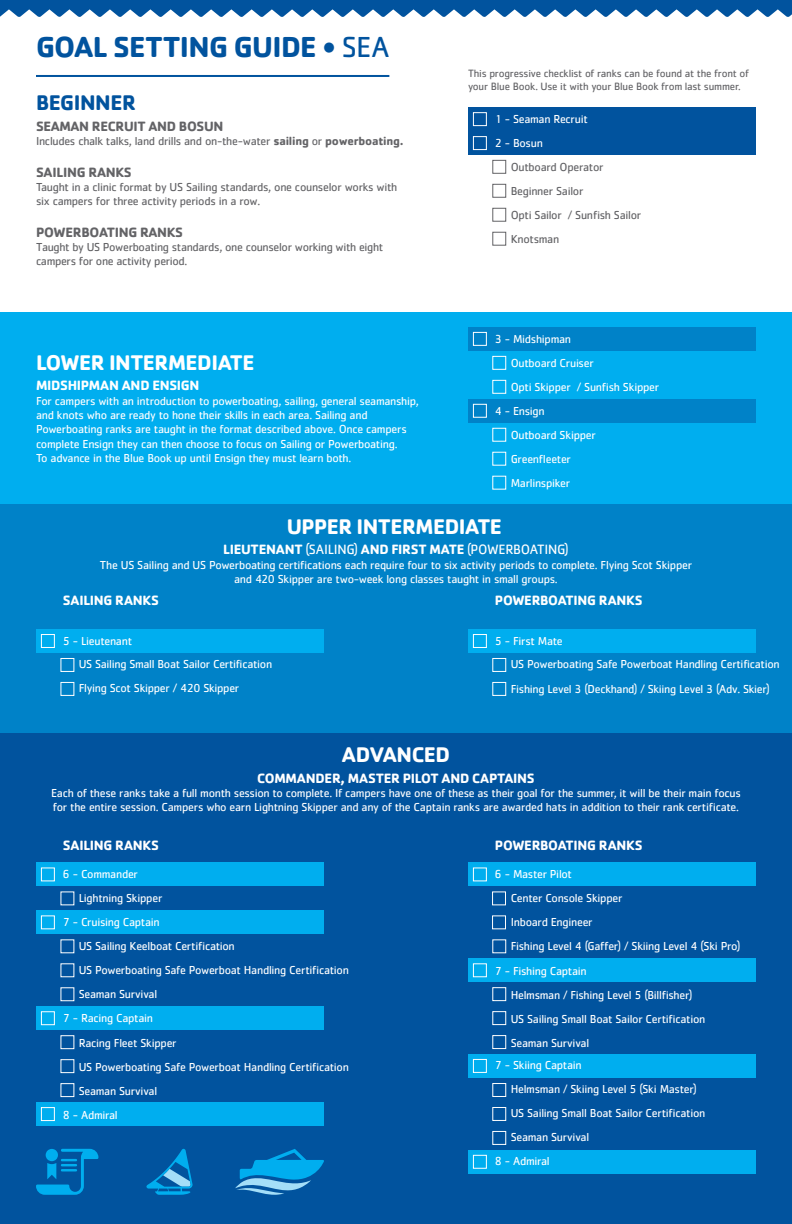
<style>
.page{position:relative;width:792px;height:1224px;background:#fff}
.page>*{position:absolute;margin:0;border:0;box-sizing:border-box;transform-origin:0 0}
.t1{font:700 30px "Cachet Std";letter-spacing:-.025em;color:#01539e}
.t2{font:700 22px "Cachet Std";letter-spacing:-.025em;color:#fff}
.t3{font:700 22px "Cachet Std";letter-spacing:-.025em;color:#01539e}
.t4{font:700 14px "Cachet Std";letter-spacing:-.02em;color:#fff}
.t5{font:700 14px "Cachet Std";letter-spacing:-.025em;color:#636366}
.t6{font:14px "Cachet Std";letter-spacing:-.02em;color:#fff}
.t7{font:12px/14.4px "Cachet Std";letter-spacing:-.025em;color:#fff}
.t8{font:12px/24px "Cachet Std";letter-spacing:-.025em;color:#636366}
.t9{font:11px/13.2px "Cachet Std";letter-spacing:-.02em;color:#636366}
.s1{font-weight:400}
.s2{font-weight:700}
</style>
<div class="page">
<div style="left:0;top:732px;width:792px;height:492px;background:#01539e"></div>
<div style="left:0;top:504px;width:792px;height:228px;background:#0082c8"></div>
<svg style="left:0;top:0;width:792px;height:17px"></svg>
<div style="left:36px;top:629px;width:288px;height:24px;background:#00aeef"></div>
<div style="left:41px;top:634px;width:14px;height:14px;border:1px solid #fff"></div>
<div style="left:60px;top:682px;width:14px;height:14px;border:1px solid #fff"></div>
<div style="left:468px;top:629px;width:288px;height:24px;background:#00aeef"></div>
<div style="left:473px;top:634px;width:14px;height:14px;border:1px solid #fff"></div>
<div style="left:492px;top:658px;width:14px;height:14px;border:1px solid #fff"></div>
<div style="left:492px;top:682px;width:14px;height:14px;border:1px solid #fff"></div>
<div style="left:60px;top:658px;width:14px;height:14px;border:1px solid #fff"></div>
<div style="left:36px;top:862px;width:288px;height:24px;background:#00aeef"></div>
<div style="left:36px;top:910px;width:288px;height:24px;background:#00aeef"></div>
<div style="left:36px;top:1006px;width:288px;height:24px;background:#00aeef"></div>
<div style="left:36px;top:1102px;width:288px;height:24px;background:#00aeef"></div>
<div style="left:41px;top:867px;width:14px;height:14px;border:1px solid #fff"></div>
<div style="left:41px;top:915px;width:14px;height:14px;border:1px solid #fff"></div>
<div style="left:41px;top:1011px;width:14px;height:14px;border:1px solid #fff"></div>
<div style="left:41px;top:1107px;width:14px;height:14px;border:1px solid #fff"></div>
<div style="left:60px;top:1083px;width:14px;height:14px;border:1px solid #fff"></div>
<div style="left:60px;top:1035px;width:14px;height:14px;border:1px solid #fff"></div>
<div style="left:60px;top:1059px;width:14px;height:14px;border:1px solid #fff"></div>
<div style="left:468px;top:862px;width:288px;height:24px;background:#00aeef"></div>
<div style="left:468px;top:958px;width:288px;height:24px;background:#00aeef"></div>
<div style="left:468px;top:1054px;width:288px;height:24px;background:#00aeef"></div>
<div style="left:468px;top:1150px;width:288px;height:24px;background:#00aeef"></div>
<div style="left:473px;top:1155px;width:14px;height:14px;border:1px solid #fff"></div>
<div style="left:0;top:312px;width:792px;height:192px;background:#00aeef"></div>
<div style="left:468px;top:107px;width:288px;height:48px;background:#01539e"></div>
<div style="left:473px;top:112px;width:14px;height:14px;border:1px solid #fff"></div>
<div style="left:473px;top:136px;width:14px;height:14px;border:1px solid #fff"></div>
<div style="left:492px;top:160px;width:14px;height:14px;border:1px solid #636366"></div>
<div style="left:492px;top:184px;width:14px;height:14px;border:1px solid #636366"></div>
<div style="left:492px;top:208px;width:14px;height:14px;border:1px solid #636366"></div>
<div style="left:492px;top:232px;width:14px;height:14px;border:1px solid #636366"></div>
<div style="left:468px;top:327px;width:288px;height:24px;background:#0082c8"></div>
<div style="left:468px;top:399px;width:288px;height:24px;background:#0082c8"></div>
<div style="left:473px;top:332px;width:14px;height:14px;border:1px solid #fff"></div>
<div style="left:473px;top:404px;width:14px;height:14px;border:1px solid #fff"></div>
<div style="left:492px;top:356px;width:14px;height:14px;border:1px solid #fff"></div>
<div style="left:492px;top:380px;width:14px;height:14px;border:1px solid #fff"></div>
<hr style="left:36px;top:75px;width:353px;height:2px;background:#01539e">
<div style="left:473px;top:867px;width:14px;height:14px;border:1px solid #fff"></div>
<div style="left:473px;top:963px;width:14px;height:14px;border:1px solid #fff"></div>
<div style="left:492px;top:987px;width:14px;height:14px;border:1px solid #fff"></div>
<div style="left:492px;top:1011px;width:14px;height:14px;border:1px solid #fff"></div>
<div style="left:492px;top:1035px;width:14px;height:14px;border:1px solid #fff"></div>
<div style="left:492px;top:1083px;width:14px;height:14px;border:1px solid #fff"></div>
<div style="left:473px;top:1059px;width:14px;height:14px;border:1px solid #fff"></div>
<div style="left:492px;top:1107px;width:14px;height:14px;border:1px solid #fff"></div>
<div style="left:492px;top:1131px;width:14px;height:14px;border:1px solid #fff"></div>
<div style="left:492px;top:891px;width:14px;height:14px;border:1px solid #fff"></div>
<div style="left:492px;top:915px;width:14px;height:14px;border:1px solid #fff"></div>
<svg style="left:146px;top:1149px;width:47px;height:46px"></svg>
<svg style="left:235px;top:1149px;width:89px;height:46px"></svg>
<svg style="left:36px;top:1149px;width:62px;height:46px"></svg>
<h1 class="t1" style="left:36px;top:27px;width:355px">GOAL SETTING GUIDE • <span class="s1">SEA</span></h1>
<h2 class="t3" style="left:36px;top:89px;width:102px">BEGINNER</h2>
<p class="t5" style="left:36px;top:117px;width:189px">SEAMAN RECRUIT AND BOSUN</p>
<p class="t8" style="left:36px;top:129px;width:369px">Includes chalk talks, land drills and on-the-water <span class="s2">sailing</span> or <span class="s2">powerboating.</span></p>
<p class="t5" style="left:36px;top:163px;width:97px">SAILING RANKS</p>
<p class="t8" style="left:36px;top:180px;width:363px;line-height:14.4px">Taught in a clinic format by US Sailing standards, one counselor works with six campers for three activity periods in a row.</p>
<p class="t5" style="left:36px;top:223px;width:148px">POWERBOATING RANKS</p>
<p class="t8" style="left:36px;top:239px;width:349px;line-height:14.4px">Taught by US Powerboating standards, one counselor working with eight campers for one activity period.</p>
<h2 class="t2" style="left:36px;top:348px;width:220px">LOWER INTERMEDIATE</h2>
<p class="t4" style="left:36px;top:376px;width:165px">MIDSHIPMAN AND ENSIGN</p>
<p class="t7" style="left:36px;top:393px;width:384px">For campers with an introduction to powerboating, sailing, general seamanship, and knots who are ready to hone their skills in each area. Sailing and Powerboating ranks are taught in the format described above. Once campers complete Ensign they can then choose to focus on Sailing or Powerboating.<br>To advance in the Blue Book up until Ensign they must learn both.</p>
<p class="t9" style="left:468px;top:66px;width:282px">This progressive checklist of ranks can be found at the front of your Blue Book. Use it with your Blue Book from last summer.</p>
<p class="t7" style="left:495px;top:107px;width:94px;line-height:24px">1 - Seaman Recruit<br>2 - Bosun</p>
<p class="t8" style="left:511px;top:155px;width:132px">Outboard Operator<br>Beginner Sailor<br>Opti Sailor / Sunfish Sailor<br>Knotsman</p>
<p class="t7" style="left:495px;top:331px;width:78px">3 - Midshipman</p>
<p class="t7" style="left:511px;top:355px;width:85px">Outboard Cruiser</p>
<p class="t7" style="left:511px;top:379px;width:150px">Opti Skipper / Sunfish Skipper</p>
<p class="t7" style="left:495px;top:403px;width:51px">4 - Ensign</p>
<p class="t7" style="left:511px;top:427px;width:87px">Outboard Skipper</p>
<p class="t7" style="left:511px;top:451px;width:62px">Greenfleeter</p>
<p class="t7" style="left:511px;top:475px;width:61px">Marlinspiker</p>
<h2 class="t2" style="left:287px;top:512px;width:217px">UPPER INTERMEDIATE</h2>
<p class="t6" style="left:223px;top:542px;width:347px"><span class="s2">LIEUTENANT</span> (SAILING) <span class="s2">AND FIRST MATE</span> (POWERBOATING)</p>
<p class="t7" style="left:100px;top:557px;width:594px;text-align:center">The US Sailing and US Powerboating certifications each require four to six activity periods to complete. Flying Scot Skipper and 420 Skipper are two-week long classes taught in small groups.</p>
<p class="t4" style="left:63px;top:591px;width:98px">SAILING RANKS</p>
<p class="t7" style="left:79px;top:629px;width:195px;line-height:23.2px;text-indent:-16px">5 - Lieutenant<br>US Sailing Small Boat Sailor Certification</p>
<p class="t7" style="left:79px;top:681px;width:162px">Flying Scot Skipper / 420 Skipper</p>
<p class="t4" style="left:495px;top:591px;width:149px">POWERBOATING RANKS</p>
<p class="t7" style="left:511px;top:629px;width:271px;line-height:23.2px;text-indent:-16px">5 - First Mate<br>US Powerboating Safe Powerboat Handling Certification</p>
<p class="t7" style="left:511px;top:682px;width:261px">Fishing Level 3 (Deckhand) / Skiing Level 3 (Adv. Skier)</p>
<h2 class="t2" style="left:342px;top:741px;width:110px">ADVANCED</h2>
<p class="t4" style="left:257px;top:769px;width:279px">COMMANDER, MASTER PILOT AND CAPTAINS</p>
<p class="t7" style="left:51px;top:786px;width:691px">Each of these ranks take a full month session to complete. If campers have one of these as their goal for the summer, it will be their main focus for the entire session. Campers who earn Lightning Skipper and any of the Captain ranks are awarded hats in addition to their rank certificate.</p>
<p class="t4" style="left:63px;top:837px;width:98px">SAILING RANKS</p>
<p class="t7" style="left:63px;top:867px;width:77px">6 - Commander</p>
<p class="t7" style="left:79px;top:891px;width:85px">Lightning Skipper</p>
<p class="t7" style="left:63px;top:915px;width:98px">7 - Cruising Captain</p>
<p class="t7" style="left:79px;top:939px;width:158px">US Sailing Keelboat Certification</p>
<p class="t7" style="left:79px;top:963px;width:272px">US Powerboating Safe Powerboat Handling Certification</p>
<p class="t7" style="left:79px;top:987px;width:80px">Seaman Survival</p>
<p class="t7" style="left:63px;top:1011px;width:92px">7 - Racing Captain</p>
<p class="t7" style="left:79px;top:1036px;width:99px">Racing Fleet Skipper</p>
<p class="t7" style="left:79px;top:1060px;width:272px">US Powerboating Safe Powerboat Handling Certification</p>
<p class="t7" style="left:79px;top:1084px;width:80px">Seaman Survival</p>
<p class="t7" style="left:63px;top:1108px;width:56px">8 - Admiral</p>
<p class="t4" style="left:495px;top:837px;width:149px">POWERBOATING RANKS</p>
<p class="t7" style="left:495px;top:867px;width:79px">6 - Master Pilot</p>
<p class="t7" style="left:511px;top:891px;width:113px">Center Console Skipper</p>
<p class="t7" style="left:511px;top:915px;width:83px">Inboard Engineer</p>
<p class="t7" style="left:511px;top:939px;width:231px">Fishing Level 4 (Gaffer) / Skiing Level 4 (Ski Pro)</p>
<p class="t7" style="left:495px;top:964px;width:93px">7 - Fishing Captain</p>
<p class="t7" style="left:511px;top:988px;width:183px">Helmsman / Fishing Level 5 (Billfisher)</p>
<p class="t7" style="left:511px;top:1012px;width:196px">US Sailing Small Boat Sailor Certification</p>
<p class="t7" style="left:511px;top:1036px;width:80px">Seaman Survival</p>
<p class="t7" style="left:495px;top:1058px;width:88px">7 - Skiing Captain</p>
<p class="t7" style="left:511px;top:1082px;width:188px">Helmsman / Skiing Level 5 (Ski Master)</p>
<p class="t7" style="left:511px;top:1106px;width:196px">US Sailing Small Boat Sailor Certification</p>
<p class="t7" style="left:511px;top:1130px;width:80px">Seaman Survival</p>
<p class="t7" style="left:495px;top:1154px;width:56px">8 - Admiral</p>
</div>
